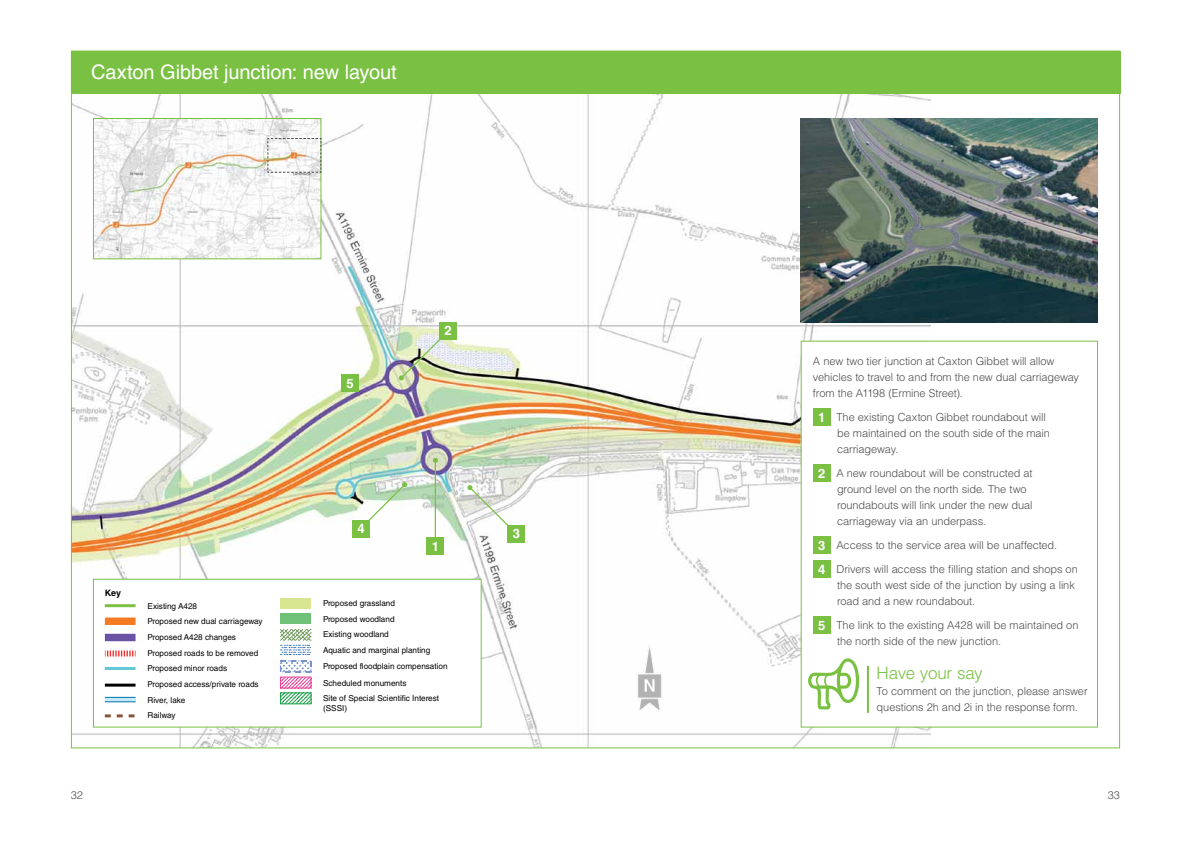
<style>
.page{position:relative;width:1191px;height:842px;background:#fff}
.page>*{position:absolute;margin:0;border:0;box-sizing:border-box;transform-origin:0 0}
.t1{font:20px "Helvetica LT Std";letter-spacing:-.005em;color:#fff}
.t2{font:300 17px "Helvetica LT Std";letter-spacing:-.02em;color:#7ac143}
.t3{font:700 13px "Helvetica LT Std";color:#fff}
.t4{font:300 11px/16px "Helvetica LT Std";letter-spacing:-.01em;color:#4d4d4f}
.t5{font:700 8.9px "Helvetica LT Std";color:#000}
.t6{font:8.2px/15.7px "Helvetica LT Std";color:#000}
.s1{font-weight:700;font-size:13px;color:#fff}
</style>
<div class="page">
<img style="left:73px;top:94px;width:858px;height:652px">
<div style="left:801px;top:341px;width:297px;height:386px;background:#fff;border:1px solid #7ac143"></div>
<div style="left:813px;top:408px;width:17px;height:18px;background:#7ac143"></div>
<div style="left:813px;top:464px;width:17px;height:18px;background:#7ac143"></div>
<div style="left:813px;top:536px;width:17px;height:18px;background:#7ac143"></div>
<div style="left:813px;top:560px;width:17px;height:18px;background:#7ac143"></div>
<div style="left:813px;top:616px;width:17px;height:18px;background:#7ac143"></div>
<div style="left:71px;top:51px;width:1049px;height:43px;background:#7ac143"></div>
<img style="left:95px;top:120px;width:224px;height:137px">
<div style="left:93px;top:118px;width:228px;height:141px;border:1px solid #7ac143"></div>
<svg style="left:267px;top:138px;width:55px;height:35px"></svg>
<div style="left:426px;top:537px;width:18px;height:18px;background:#7ac143"></div>
<hr style="left:435px;top:460px;width:1px;height:82px;background:#7ac143">
<svg style="left:432px;top:458px;width:6px;height:5px"></svg>
<div style="left:507px;top:525px;width:18px;height:17px;background:#7ac143"></div>
<svg style="left:467px;top:485px;width:47px;height:47px"></svg>
<div style="left:341px;top:374px;width:18px;height:18px;background:#7ac143"></div>
<svg style="left:361px;top:482px;width:46px;height:46px"></svg>
<div style="left:352px;top:520px;width:18px;height:17px;background:#7ac143"></div>
<div style="left:439px;top:322px;width:18px;height:17px;background:#7ac143"></div>
<svg style="left:399px;top:334px;width:46px;height:46px;background:#c6cfb2"></svg>
<img style="left:801px;top:118px;width:297px;height:204px">
<svg style="left:808px;top:658px;width:51px;height:51px"></svg>
<hr style="left:867px;top:666px;width:2px;height:47px;background:#7ac143">
<div style="left:93px;top:579px;width:388px;height:148px;background:#fff;border:1px solid #7ac143"></div>
<svg style="left:280px;top:661px;width:32px;height:12px"></svg>
<div style="left:280px;top:598px;width:31px;height:10px;background:#d8e591"></div>
<div style="left:280px;top:613px;width:31px;height:11px;background:#6fc178"></div>
<svg style="left:282px;top:679px;width:27px;height:7px"></svg>
<div style="left:280px;top:677px;width:31px;height:11px;border:1px solid #e64197"></div>
<svg style="left:282px;top:695px;width:27px;height:7px"></svg>
<div style="left:280px;top:693px;width:31px;height:11px;border:1px solid #189f49"></div>
<svg style="left:280px;top:629px;width:32px;height:26px"></svg>
<div style="left:105px;top:617px;width:30px;height:8px;background:#f47a23"></div>
<div style="left:105px;top:634px;width:30px;height:7px;background:#6a53a3"></div>
<hr style="left:105px;top:667px;width:30px;height:3px;background:#62c8d8">
<hr style="left:105px;top:604px;width:30px;height:3px;background:#7ac043">
<hr style="left:105px;top:684px;width:30px;height:3px;background:#000">
<svg style="left:105px;top:714px;width:30px;height:3px"></svg>
<svg style="left:105px;top:650px;width:31px;height:6px"></svg>
<div style="left:105px;top:697px;width:30px;height:5px;background:#c7eafb"></div>
<hr style="left:105px;top:702px;width:30px;height:1px;background:#0075ad">
<hr style="left:105px;top:697px;width:30px;height:1px;background:#0075ad">
<img style="left:618px;top:642px;width:63px;height:81px">
<h1 class="t1" style="left:91px;top:61px;width:307px">Caxton Gibbet junction: new layout</h1>
<p class="t5" style="left:105px;top:587px;width:18px">Key</p>
<p class="t6" style="left:148px;top:598px;width:51px">Existing A428</p>
<p class="t6" style="left:148px;top:613px;width:116px">Proposed new dual carriageway<br>Proposed A428 changes<br>Proposed roads to be removed</p>
<p class="t6" style="left:148px;top:660px;width:113px">Proposed minor roads<br>Proposed access/private roads</p>
<p class="t6" style="left:147px;top:692px;width:39px">River, lake</p>
<p class="t6" style="left:147px;top:708px;width:29px">Railway</p>
<p class="t3" style="left:346px;top:375px;width:9px">5</p>
<p class="t3" style="left:357px;top:521px;width:9px">4</p>
<p class="t3" style="left:444px;top:323px;width:9px">2</p>
<p class="t3" style="left:432px;top:538px;width:9px">1</p>
<p class="t6" style="left:323px;top:595px;width:126px">Proposed grassland<br>Proposed woodland<br>Existing woodland<br>Aquatic and marginal planting<br>Proposed floodplain compensation</p>
<p class="t6" style="left:323px;top:675px;width:118px">Scheduled monuments<br>Site of Special Scientific Interest</p>
<p class="t6" style="left:323px;top:700px;width:26px">(SSSI)</p>
<p class="t3" style="left:513px;top:526px;width:9px">3</p>
<p class="t4" style="left:813px;top:353px;width:268px">A new two tier junction at Caxton Gibbet will allow vehicles to travel to and from the new dual carriageway from the A1198 (Ermine Street).</p>
<p class="t4" style="left:837px;top:409px;width:214px;text-indent:-19px"><span class="s1">1</span> The existing Caxton Gibbet roundabout will be maintained on the south side of the main carriageway.</p>
<p class="t4" style="left:837px;top:465px;width:197px;text-indent:-19px"><span class="s1">2</span> A new roundabout will be constructed at ground level on the north side. The two roundabouts will link under the new dual carriageway via an underpass.</p>
<p class="t4" style="left:818px;top:533px;width:261px;line-height:24px"><span class="s1">3</span> Access to the service area will be unaffected.<br><span class="s1">4</span> Drivers will access the filling station and shops on</p>
<p class="t4" style="left:837px;top:577px;width:239px">the south west side of the junction by using a link road and a new roundabout.</p>
<p class="t4" style="left:837px;top:617px;width:243px;text-indent:-19px"><span class="s1">5</span> The link to the existing A428 will be maintained on the north side of the new junction.</p>
<h2 class="t2" style="left:876px;top:662px;width:108px">Have your say</h2>
<p class="t4" style="left:876px;top:682px;width:212px">To comment on the junction, please answer questions 2h and 2i in the response form.</p>
<p class="t4" style="left:71px;top:787px;width:14px">32</p>
<p class="t4" style="left:1107px;top:787px;width:14px">33</p>
</div>
